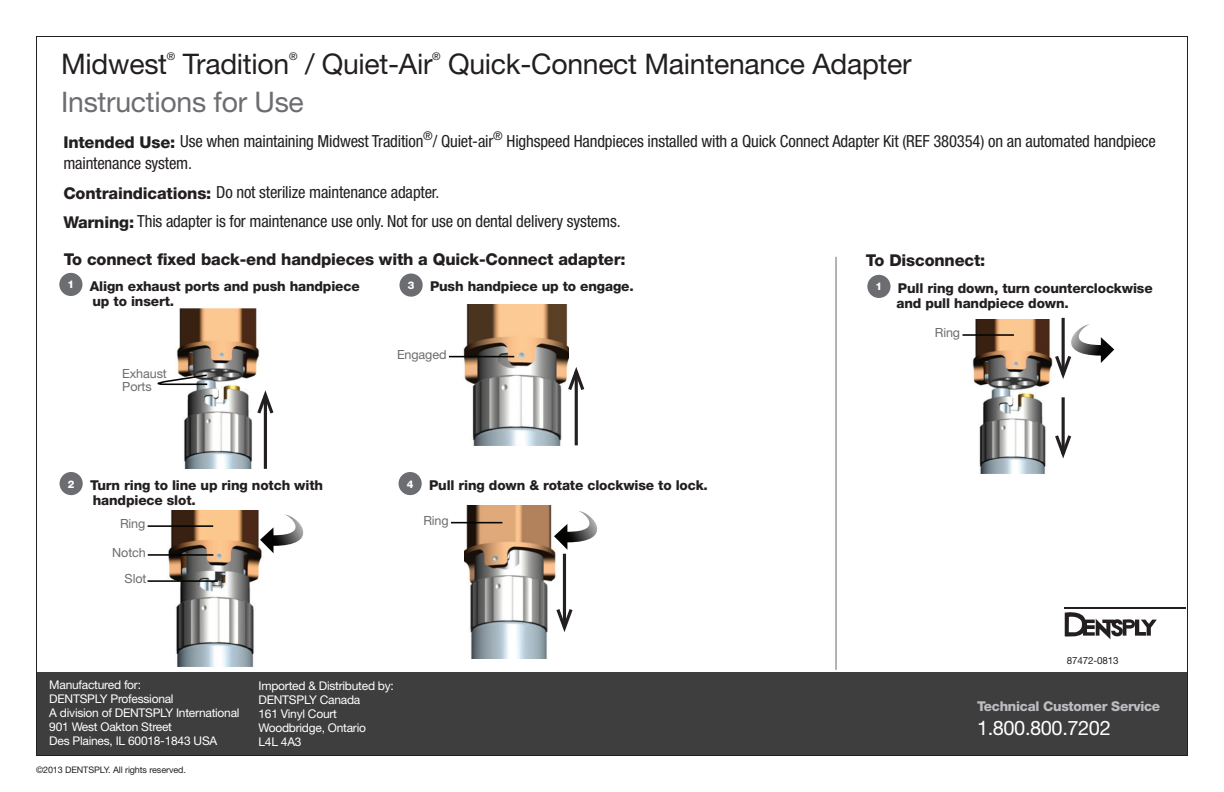
<style>
.page{position:relative;width:1224px;height:792px;background:#fff}
.page>*{position:absolute;margin:0;border:0;box-sizing:border-box;transform-origin:0 0}
.t1{font:28.4px "Helvetica Neue";letter-spacing:-.01em;color:#231f20}
.t2{font:28.4px "Helvetica Neue";letter-spacing:-.01em;color:#6c6d70}
.t3{font:20px "Helvetica Neue";letter-spacing:-.02em;color:#fff}
.t4{font:condensed 16.6px/22px "Helvetica Neue";letter-spacing:-.01em;color:#231f20}
.t5{font:800 16.4px "Helvetica Neue";letter-spacing:-.01em;color:#231f20}
.t6{font:800 13.6px/15px "Helvetica Neue";letter-spacing:-.01em;color:#231f20}
.t7{font:800 13.6px "Helvetica Neue";letter-spacing:-.02em;color:#bcbdc0}
.t8{font:12.6px/12.8px "Helvetica Neue";letter-spacing:-.01em;color:#6c6d70}
.t9{font:12px/14px "Helvetica Neue";letter-spacing:-.02em;color:#fff}
.t10{font:10.6px "Helvetica Neue";color:#231f20}
.t11{font:9.8px "Helvetica Neue";letter-spacing:-.01em;color:#231f20}
.t12{font:9px "Helvetica Neue";letter-spacing:-.01em;color:#231f20}
.s1{font-weight:800;font-stretch:normal;font-size:16.4px}
</style>
<div class="page">
<div style="left:36px;top:672px;width:1152px;height:84px;background:#3e3e3f"></div>
<div style="left:59px;top:273px;width:23px;height:23px;background:#6c6d70;border-radius:50%"></div>
<div style="left:400px;top:274px;width:23px;height:23px;background:#6c6d70;border-radius:50%"></div>
<div style="left:867px;top:275px;width:24px;height:23px;background:#6c6d70;border-radius:50%"></div>
<div style="left:399px;top:472px;width:23px;height:23px;background:#6c6d70;border-radius:50%"></div>
<div style="left:60px;top:472px;width:23px;height:23px;background:#6c6d70;border-radius:50%"></div>
<svg style="left:1065px;top:612px;width:92px;height:27px"></svg>
<hr style="left:1065px;top:607px;width:121px;height:2px;background:#231f20">
<img style="left:176px;top:308px;width:88px;height:161px">
<svg style="left:157px;top:373px;width:52px;height:13px"></svg>
<hr style="left:264px;top:395px;width:3px;height:74px;background:#231f20">
<svg style="left:255px;top:386px;width:19px;height:31px"></svg>
<img style="left:462px;top:305px;width:106px;height:141px">
<hr style="left:575px;top:371px;width:3px;height:74px;background:#231f20">
<svg style="left:566px;top:362px;width:19px;height:32px"></svg>
<hr style="left:449px;top:356px;width:65px;height:1px;background:#040503">
<img style="left:168px;top:510px;width:94px;height:156px">
<svg style="left:260px;top:514px;width:44px;height:39px"></svg>
<hr style="left:148px;top:525px;width:65px;height:2px;background:#040503">
<hr style="left:148px;top:554px;width:65px;height:2px;background:#040503">
<hr style="left:148px;top:580px;width:70px;height:2px;background:#040503">
<img style="left:465px;top:506px;width:91px;height:153px">
<svg style="left:554px;top:511px;width:44px;height:39px"></svg>
<hr style="left:451px;top:522px;width:51px;height:1px;background:#040503">
<hr style="left:563px;top:554px;width:3px;height:74px;background:#231f20">
<svg style="left:554px;top:606px;width:19px;height:31px"></svg>
<img style="left:972px;top:319px;width:81px;height:155px">
<hr style="left:963px;top:334px;width:51px;height:2px;background:#040503">
<hr style="left:1062px;top:318px;width:3px;height:56px;background:#231f20">
<svg style="left:1055px;top:324px;width:59px;height:55px"></svg>
<hr style="left:1062px;top:397px;width:3px;height:57px;background:#231f20">
<svg style="left:1055px;top:432px;width:17px;height:27px"></svg>
<hr style="left:836px;top:257px;width:1px;height:413px;background:#6c6d70">
<h1 class="t1" style="left:61px;top:47px;width:108px">Midwest</h1>
<p class="t10" style="left:167px;top:50px;width:10px">®</p>
<h1 class="t1" style="left:183px;top:47px;width:108px">Tradition</h1>
<p class="t10" style="left:289px;top:50px;width:10px">®</p>
<h1 class="t1" style="left:305px;top:47px;width:129px">/ Quiet-Air</h1>
<p class="t10" style="left:432px;top:50px;width:10px">®</p>
<h1 class="t1" style="left:448px;top:47px;width:465px">Quick-Connect Maintenance Adapter</h1>
<h1 class="t2" style="left:61px;top:85px;width:244px">Instructions for Use</h1>
<p class="t4" style="left:63px;top:130px;width:1094px"><span class="s1">Intended Use:</span> Use when maintaining Midwest Tradition<sup>®</sup>/ Quiet-air<sup>®</sup> Highspeed Handpieces installed with a Quick Connect Adapter Kit (REF 380354) on an automated handpiece maintenance system.</p>
<p class="t4" style="left:63px;top:178px;width:559px;line-height:29px"><span class="s1">Contraindications:</span> Do not sterilize maintenance adapter.<br><span class="s1">Warning:</span> This adapter is for maintenance use only. Not for use on dental delivery systems.</p>
<p class="t5" style="left:64px;top:249px;width:563px">To connect fixed back-end handpieces with a Quick-Connect adapter:</p>
<p class="t5" style="left:866px;top:251px;width:121px">To Disconnect:</p>
<p class="t6" style="left:93px;top:278px;width:269px;text-indent:-25px"><sup>1</sup> Align exhaust ports and push handpiece up to insert.</p>
<p class="t6" style="left:408px;top:279px;width:227px"><sup>3</sup> Push handpiece up to engage.</p>
<p class="t6" style="left:896px;top:280px;width:258px;text-indent:-21px"><sup>1</sup> Pull ring down, turn counterclockwise and pull handpiece down.</p>
<p class="t8" style="left:122px;top:367px;width:46px">Exhaust<br>Ports</p>
<p class="t8" style="left:397px;top:348px;width:51px">Engaged</p>
<p class="t6" style="left:68px;top:477px;width:257px"><sup>2</sup> Turn ring to line up ring notch with</p>
<p class="t6" style="left:407px;top:477px;width:303px"><sup>4</sup> Pull ring down &amp; rotate clockwise to lock.</p>
<p class="t6" style="left:93px;top:492px;width:105px">handpiece slot.</p>
<p class="t8" style="left:120px;top:517px;width:27px">Ring</p>
<p class="t8" style="left:112px;top:539px;width:36px;line-height:26.2px;text-align:right">Notch<br>Slot</p>
<p class="t8" style="left:423px;top:514px;width:27px">Ring</p>
<p class="t9" style="left:49px;top:678px;width:192px">Manufactured for:<br>DENTSPLY Professional<br>A division of DENTSPLY International<br>901 West Oakton Street<br>Des Plaines, IL 60018-1843 USA</p>
<p class="t9" style="left:259px;top:678px;width:137px">Imported &amp; Distributed by:<br>DENTSPLY Canada<br>161 Vinyl Court<br>Woodbridge, Ontario<br>L4L 4A3</p>
<p class="t12" style="left:36px;top:764px;width:151px">©2013 DENTSPLY. All rights reserved.</p>
<p class="t8" style="left:935px;top:326px;width:27px">Ring</p>
<p class="t11" style="left:1067px;top:655px;width:54px">87472-0813</p>
<p class="t7" style="left:977px;top:698px;width:185px">Technical Customer Service</p>
<p class="t3" style="left:977px;top:716px;width:135px">1.800.800.7202</p>
</div>
